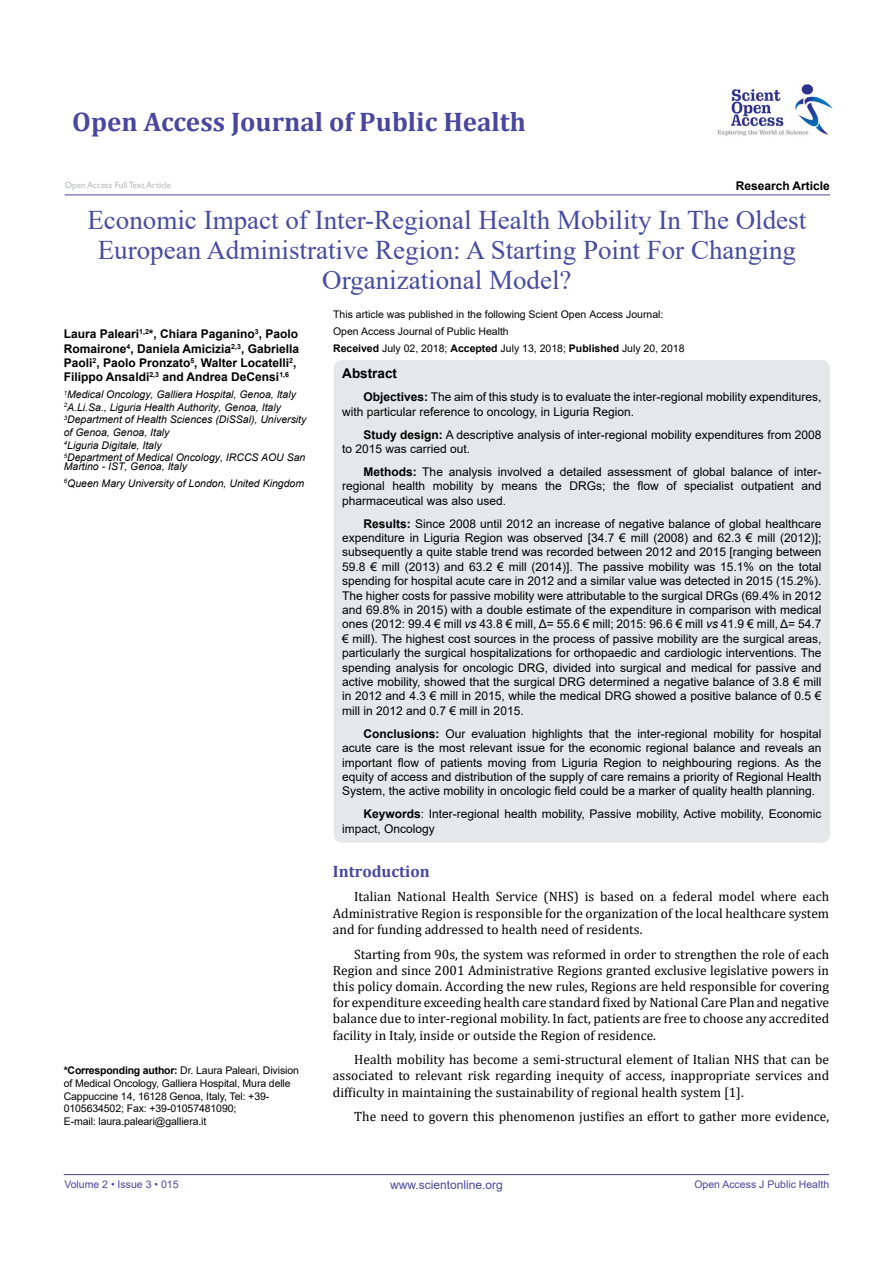
<style>
.page{position:relative;width:893px;height:1263px;background:#fff}
.page>*{position:absolute;margin:0;border:0;box-sizing:border-box;transform-origin:0 0}
.t1{font:27px/30px "Times New Roman";color:#474ca0;text-align:center}
.t2{font:700 27px "Cambria";color:#49479d}
.t3{font:700 16.5px "Cambria";color:#49479d}
.t4{font:13.5px/16.2px "Cambria";color:#000;text-align:justify}
.t5{font:700 13.5px "Arial";color:#000}
.t6{font:12px/14.4px "Arial";color:#000}
.t7{font:700 12px/14.4px "Arial";color:#000}
.t8{font:12px "Arial";color:#49479d}
.t9{font:10.5px/12.6px "Arial";letter-spacing:-.01em;color:#000}
.t10{font:italic 10.5px/12.6px "Arial";color:#000}
.t11{font:10.5px "Arial";color:#49479d}
.t12{font:9px "Gill Sans";color:#b8babc}
.s1{font-weight:700}
.s2{font-style:italic}
</style>
<div class="page">
<hr style="left:64px;top:1174px;width:765px;height:1px;background:#49479d">
<img style="left:717px;top:84px;width:116px;height:52px">
<hr style="left:65px;top:195px;width:765px;height:1px;background:#49479d">
<div style="left:334px;top:360px;width:496px;height:483px;background:#e6e7e8;border-radius:9px"></div>
<h1 class="t2" style="left:72px;top:103px;width:455px">Open Access Journal of Public Health</h1>
<p class="t12" style="left:65px;top:179px;width:108px">Open Access Full Text Article</p>
<p class="t7" style="left:736px;top:179px;width:96px">Research Article</p>
<h1 class="t1" style="left:87px;top:204px;width:720px">Economic Impact of Inter-Regional Health Mobility In The Oldest<br>European Administrative Region: A Starting Point For Changing<br>Organizational Model?</h1>
<p class="t7" style="left:64px;top:327px;width:237px">Laura Paleari<sup>1,2</sup>*, Chiara Paganino<sup>3</sup>, Paolo Romairone<sup>4</sup>, Daniela Amicizia<sup>2,3</sup>, Gabriella Paoli<sup>2</sup>, Paolo Pronzato<sup>5</sup>, Walter Locatelli<sup>2</sup>, Filippo Ansaldi<sup>2,3</sup> and Andrea DeCensi<sup>1,6</sup></p>
<p class="t10" style="left:64px;top:388px;width:244px"><sup>1</sup>Medical Oncology, Galliera Hospital, Genoa, Italy <sup>2</sup>A.Li.Sa., Liguria Health Authority, Genoa, Italy <sup>3</sup>Department of Health Sciences (DiSSal), University of Genoa, Genoa, Italy<br><sup>4</sup>Liguria Digitale, Italy<br><sup>5</sup>Department of Medical Oncology, IRCCS AOU San</p>
<p class="t10" style="left:64px;top:459px;width:242px;line-height:16px">Martino - IST, Genoa, Italy<br><sup>6</sup>Queen Mary University of London, United Kingdom</p>
<p class="t9" style="left:333px;top:306px;width:353px;line-height:16.8px">This article was published in the following Scient Open Access Journal:<br>Open Access Journal of Public Health<br><span class="s1">Received</span> July 02, 2018; <span class="s1">Accepted</span> July 13, 2018; <span class="s1">Published</span> July 20, 2018</p>
<p class="t5" style="left:342px;top:364px;width:56px">Abstract</p>
<p class="t6" style="left:342px;top:390px;width:481px;text-indent:21px"><span class="s1">Objectives:</span> The aim of this study is to evaluate the inter-regional mobility expenditures, with particular reference to oncology, in Liguria Region.</p>
<p class="t6" style="left:342px;top:427px;width:481px;text-indent:21px"><span class="s1">Study design:</span> A descriptive analysis of inter-regional mobility expenditures from 2008 to 2015 was carried out.</p>
<p class="t6" style="left:342px;top:464px;width:481px;text-align:justify;text-indent:21px"><span class="s1">Methods:</span> The analysis involved a detailed assessment of global balance of inter&shy;regional health mobility by means the DRGs; the flow of specialist outpatient and pharmaceutical was also used.</p>
<p class="t6" style="left:342px;top:516px;width:481px;text-align:justify;text-indent:21px"><span class="s1">Results:</span> Since 2008 until 2012 an increase of negative balance of global healthcare expenditure in Liguria Region was observed [34.7 € mill (2008) and 62.3 € mill (2012)]; subsequently a quite stable trend was recorded between 2012 and 2015 [ranging between 59.8 € mill (2013) and 63.2 € mill (2014)]. The passive mobility was 15.1% on the total spending for hospital acute care in 2012 and a similar value was detected in 2015 (15.2%).<br>The higher costs for passive mobility were attributable to the surgical DRGs (69.4% in 2012 and 69.8% in 2015) with a double estimate of the expenditure in comparison with medical ones (2012: 99.4 € mill <span class="s2">vs</span> 43.8 € mill, Δ= 55.6 € mill; 2015: 96.6 € mill <span class="s2">vs</span> 41.9 € mill, Δ= 54.7 € mill). The highest cost sources in the process of passive mobility are the surgical areas, particularly the surgical hospitalizations for orthopaedic and cardiologic interventions. The spending analysis for oncologic DRG, divided into surgical and medical for passive and active mobility, showed that the surgical DRG determined a negative balance of 3.8 € mill in 2012 and 4.3 € mill in 2015, while the medical DRG showed a positive balance of 0.5 € mill in 2012 and 0.7 € mill in 2015.</p>
<p class="t6" style="left:342px;top:726px;width:481px;text-align:justify;text-indent:21px"><span class="s1">Conclusions:</span> Our evaluation highlights that the inter-regional mobility for hospital acute care is the most relevant issue for the economic regional balance and reveals an important flow of patients moving from Liguria Region to neighbouring regions. As the equity of access and distribution of the supply of care remains a priority of Regional Health System, the active mobility in oncologic field could be a marker of quality health planning.</p>
<p class="t6" style="left:342px;top:807px;width:481px;text-indent:21px"><span class="s1">Keywords</span>: Inter-regional health mobility, Passive mobility, Active mobility, Economic impact, Oncology</p>
<p class="t9" style="left:64px;top:1064px;width:237px"><span class="s1">*Corresponding author:</span> Dr. Laura Paleari, Division of Medical Oncology, Galliera Hospital, Mura delle Cappuccine 14, 16128 Genoa, Italy, Tel: +39- 0105634502; Fax: +39-01057481090;<br>E-mail: laura.paleari@galliera.it</p>
<h2 class="t3" style="left:333px;top:859px;width:98px">Introduction</h2>
<p class="t4" style="left:333px;top:889px;width:498px;text-indent:21px">Italian National Health Service (NHS) is based on a federal model where each Administrative Region is responsible for the organization of the local healthcare system and for funding addressed to health need of residents.</p>
<p class="t4" style="left:333px;top:946px;width:498px;text-indent:21px">Starting from 90s, the system was reformed in order to strengthen the role of each Region and since 2001 Administrative Regions granted exclusive legislative powers in this policy domain. According the new rules, Regions are held responsible for covering for expenditure exceeding health care standard fixed by National Care Plan and negative balance due to inter-regional mobility. In fact, patients are free to choose any accredited facility in Italy, inside or outside the Region of residence.</p>
<p class="t4" style="left:333px;top:1051px;width:498px;text-indent:21px">Health mobility has become a semi-structural element of Italian NHS that can be associated to relevant risk regarding inequity of access, inappropriate services and difficulty in maintaining the sustainability of regional health system [1].</p>
<p class="t4" style="left:354px;top:1108px;width:476px">The need to govern this phenomenon justifies an effort to gather more evidence,</p>
<p class="t11" style="left:64px;top:1177px;width:116px">Volume 2 • Issue 3 • 015</p>
<p class="t8" style="left:390px;top:1177px;width:114px">www.scientonline.org</p>
<p class="t11" style="left:694px;top:1177px;width:136px">Open Access J Public Health</p>
</div>
